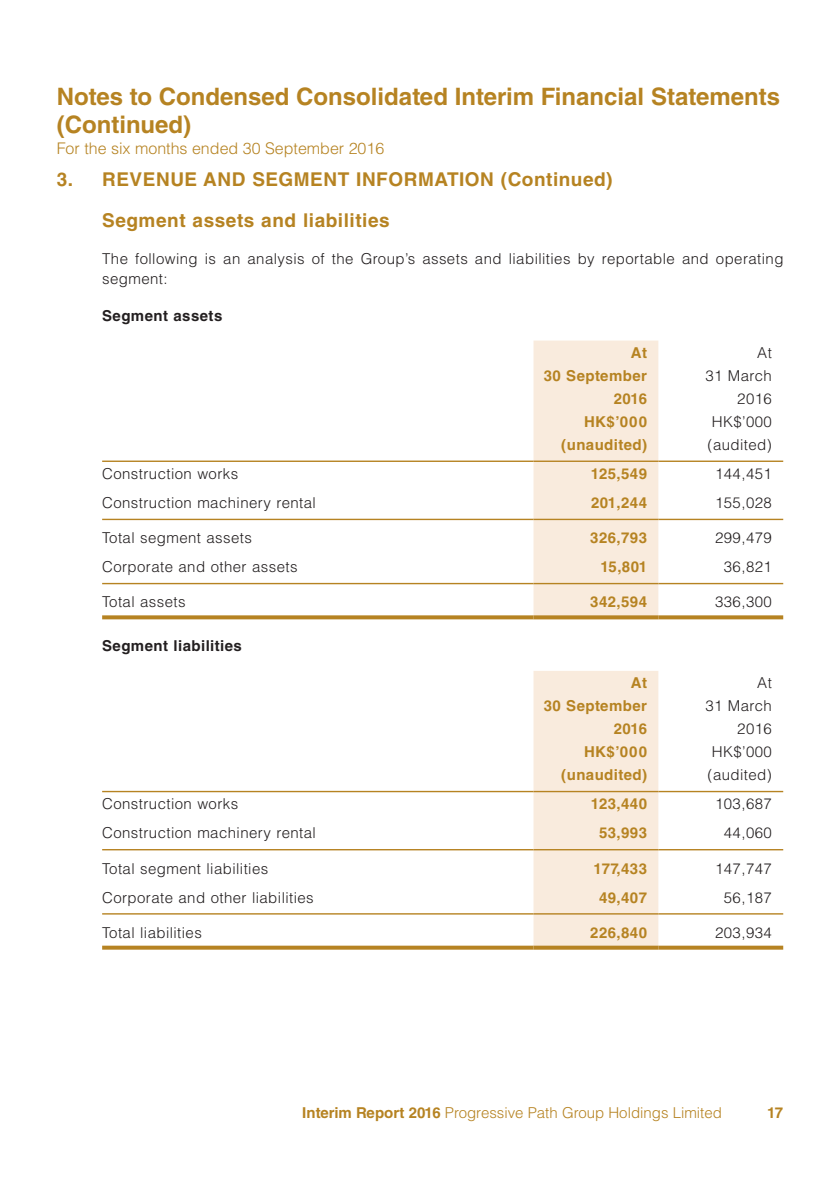
<style>
.page{position:relative;width:840px;height:1191px;background:#fff}
.page>*{position:absolute;margin:0;border:0;box-sizing:border-box;transform-origin:0 0}
.t1{font:700 24px/28px "Helvetica LT Std";color:#b68322}
.t2{font:700 19px/41px "Helvetica LT Std";letter-spacing:.03em;color:#b68322}
.t3{font:300 16px "Helvetica LT Std";color:#b68322}
.t4{font:300 15px/20px "Helvetica LT Std";letter-spacing:.03em;color:#231f20}
.t5{font:700 15px "Helvetica LT Std";letter-spacing:.03em;color:#b68322}
.t6{font:300 15px "Helvetica LT Std";color:#b68322}
.t7{font:700 15px "Helvetica LT Std";letter-spacing:.03em;color:#231f20}
.s1{font-weight:700}
</style>
<div class="page">
<div style="left:533px;top:340px;width:125px;height:275px;background:#f9ebdd"></div>
<hr style="left:102px;top:460px;width:431px;height:2px;background:#b68322">
<hr style="left:533px;top:460px;width:125px;height:2px;background:#b68322">
<hr style="left:658px;top:460px;width:124px;height:2px;background:#b68322">
<hr style="left:102px;top:519px;width:431px;height:1px;background:#b68322">
<hr style="left:533px;top:519px;width:125px;height:1px;background:#b68322">
<hr style="left:658px;top:519px;width:124px;height:1px;background:#b68322">
<hr style="left:102px;top:583px;width:431px;height:1px;background:#b68322">
<hr style="left:533px;top:583px;width:125px;height:1px;background:#b68322">
<hr style="left:658px;top:583px;width:124px;height:1px;background:#b68322">
<svg style="left:102px;top:615px;width:431px;height:4px;background:#bc8e36"></svg>
<svg style="left:533px;top:615px;width:125px;height:4px"></svg>
<svg style="left:658px;top:615px;width:124px;height:4px"></svg>
<div style="left:533px;top:671px;width:125px;height:274px;background:#f9ebdd"></div>
<hr style="left:102px;top:791px;width:431px;height:1px;background:#b68322">
<hr style="left:533px;top:791px;width:125px;height:1px;background:#b68322">
<hr style="left:658px;top:791px;width:124px;height:1px;background:#b68322">
<hr style="left:102px;top:849px;width:431px;height:1px;background:#b68322">
<hr style="left:533px;top:849px;width:125px;height:1px;background:#b68322">
<hr style="left:658px;top:849px;width:124px;height:1px;background:#b68322">
<hr style="left:102px;top:913px;width:431px;height:1px;background:#b68322">
<hr style="left:533px;top:913px;width:125px;height:1px;background:#b68322">
<hr style="left:658px;top:913px;width:124px;height:1px;background:#b68322">
<svg style="left:102px;top:945px;width:431px;height:4px;background:#c29746"></svg>
<svg style="left:533px;top:945px;width:125px;height:4px"></svg>
<svg style="left:658px;top:945px;width:124px;height:4px"></svg>
<h1 class="t1" style="left:57px;top:82px;width:724px">Notes to Condensed Consolidated Interim Financial Statements (Continued)</h1>
<p class="t3" style="left:57px;top:139px;width:329px">For the six months ended 30 September 2016</p>
<p class="t2" style="left:102px;top:158px;width:511px;text-indent:-45px">3. REVENUE AND SEGMENT INFORMATION (Continued)<br>Segment assets and liabilities</p>
<p class="t4" style="left:102px;top:248px;width:682px">The following is an analysis of the Group’s assets and liabilities by reportable and operating segment:</p>
<p class="t7" style="left:102px;top:306px;width:122px">Segment assets</p>
<p class="t5" style="left:630px;top:343px;width:18px">At</p>
<p class="t4" style="left:756px;top:342px;width:16px">At</p>
<p class="t5" style="left:543px;top:366px;width:105px">30 September</p>
<p class="t4" style="left:705px;top:365px;width:68px">31 March</p>
<p class="t5" style="left:613px;top:389px;width:35px">2016</p>
<p class="t4" style="left:736px;top:388px;width:36px">2016</p>
<p class="t5" style="left:583px;top:412px;width:64px">HK$’000</p>
<p class="t4" style="left:711px;top:411px;width:62px">HK$’000</p>
<p class="t5" style="left:561px;top:435px;width:87px">(unaudited)</p>
<p class="t4" style="left:707px;top:434px;width:66px">(audited)</p>
<p class="t4" style="left:102px;top:463px;width:137px">Construction works</p>
<p class="t5" style="left:590px;top:464px;width:58px">125,549</p>
<p class="t4" style="left:714px;top:463px;width:58px">144,451</p>
<p class="t4" style="left:102px;top:493px;width:215px">Construction machinery rental</p>
<p class="t5" style="left:590px;top:494px;width:57px">201,244</p>
<p class="t4" style="left:714px;top:493px;width:58px">155,028</p>
<p class="t4" style="left:102px;top:528px;width:151px">Total segment assets</p>
<p class="t5" style="left:590px;top:529px;width:58px">326,793</p>
<p class="t4" style="left:714px;top:528px;width:58px">299,479</p>
<p class="t4" style="left:102px;top:557px;width:197px">Corporate and other assets</p>
<p class="t5" style="left:600px;top:558px;width:48px">15,801</p>
<p class="t4" style="left:723px;top:557px;width:49px">36,821</p>
<p class="t4" style="left:102px;top:592px;width:85px">Total assets</p>
<p class="t5" style="left:590px;top:593px;width:58px">342,594</p>
<p class="t4" style="left:714px;top:592px;width:58px">336,300</p>
<p class="t7" style="left:102px;top:637px;width:141px">Segment liabilities</p>
<p class="t5" style="left:630px;top:673px;width:18px">At</p>
<p class="t4" style="left:756px;top:672px;width:16px">At</p>
<p class="t5" style="left:543px;top:696px;width:105px">30 September</p>
<p class="t4" style="left:705px;top:695px;width:68px">31 March</p>
<p class="t5" style="left:613px;top:719px;width:35px">2016</p>
<p class="t4" style="left:736px;top:718px;width:36px">2016</p>
<p class="t5" style="left:583px;top:743px;width:64px">HK$’000</p>
<p class="t4" style="left:711px;top:741px;width:62px">HK$’000</p>
<p class="t5" style="left:561px;top:766px;width:87px">(unaudited)</p>
<p class="t4" style="left:707px;top:765px;width:66px">(audited)</p>
<p class="t4" style="left:102px;top:794px;width:137px">Construction works</p>
<p class="t5" style="left:590px;top:795px;width:58px">123,440</p>
<p class="t4" style="left:714px;top:794px;width:58px">103,687</p>
<p class="t4" style="left:102px;top:823px;width:215px">Construction machinery rental</p>
<p class="t5" style="left:598px;top:824px;width:49px">53,993</p>
<p class="t4" style="left:723px;top:823px;width:49px">44,060</p>
<p class="t4" style="left:102px;top:858px;width:167px">Total segment liabilities</p>
<p class="t5" style="left:593px;top:859px;width:55px">177,433</p>
<p class="t4" style="left:714px;top:858px;width:58px">147,747</p>
<p class="t4" style="left:102px;top:887px;width:213px">Corporate and other liabilities</p>
<p class="t5" style="left:598px;top:888px;width:49px">49,407</p>
<p class="t4" style="left:723px;top:887px;width:49px">56,187</p>
<p class="t4" style="left:102px;top:922px;width:101px">Total liabilities</p>
<p class="t5" style="left:590px;top:923px;width:58px">226,840</p>
<p class="t4" style="left:714px;top:922px;width:58px">203,934</p>
<p class="t6" style="left:302px;top:1103px;width:421px"><span class="s1">Interim Report 2016</span> Progressive Path Group Holdings Limited</p>
<p class="t5" style="left:766px;top:1104px;width:18px">17</p>
</div>
